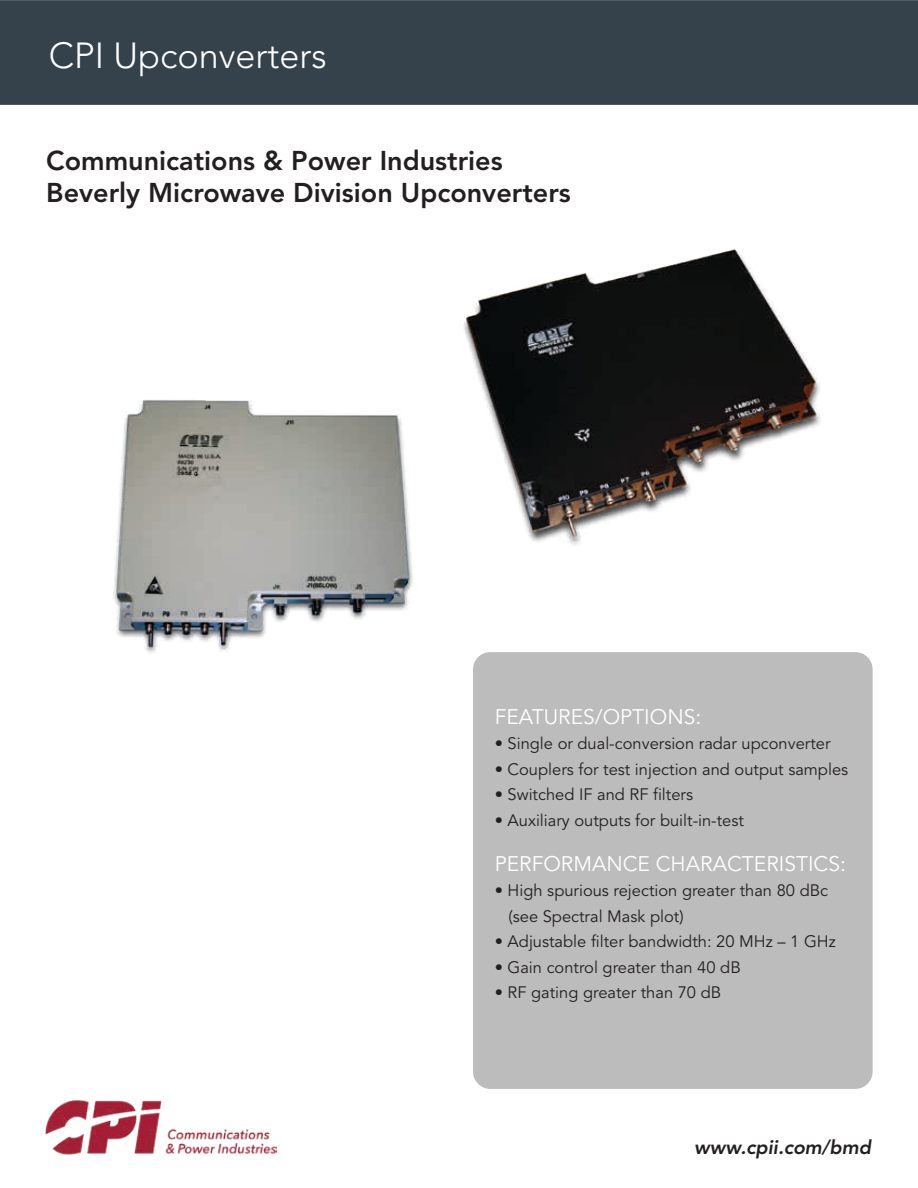
<style>
.page{position:relative;width:918px;height:1188px;background:#fff}
.page>*{position:absolute;margin:0;border:0;box-sizing:border-box;transform-origin:0 0}
.t1{font:300 36px "Avenir LT Pro";color:#fff}
.t2{font:800 27px/32.4px "Avenir LT Pro";color:#231f20}
.t3{font:21px "Avenir LT Pro";color:#fff}
.t4{font:italic 800 19.5px "Avenir LT Pro";color:#231f20}
.t5{font:16.5px/25.5px "Avenir LT Pro";color:#231f20}
</style>
<div class="page">
<div style="left:0;top:0;width:918px;height:103px;background:#313e48"></div>
<div style="left:473px;top:652px;width:400px;height:437px;background:#bdbcbc;border-radius:17px"></div>
<img style="left:45px;top:1100px;width:231px;height:55px">
<img style="left:463px;top:249px;width:357px;height:296px">
<img style="left:113px;top:400px;width:300px;height:253px">
<h1 class="t1" style="left:49px;top:35px;width:280px">CPI Upconverters</h1>
<h2 class="t2" style="left:46px;top:144px;width:526px">Communications &amp; Power Industries<br>Beverly Microwave Division Upconverters</h2>
<p class="t3" style="left:495px;top:704px;width:208px">FEATURES/OPTIONS:</p>
<p class="t5" style="left:495px;top:731px;width:337px">• Single or dual-conversion radar upconverter</p>
<p class="t5" style="left:495px;top:757px;width:355px">• Couplers for test injection and output samples</p>
<p class="t5" style="left:495px;top:782px;width:200px">• Switched IF and RF filters</p>
<p class="t5" style="left:495px;top:808px;width:251px">• Auxiliary outputs for built-in-test</p>
<p class="t3" style="left:495px;top:851px;width:353px">PERFORMANCE CHARACTERISTICS:</p>
<p class="t5" style="left:509px;top:878px;width:321px;text-indent:-14px">• High spurious rejection greater than 80 dBc (see Spectral Mask plot)</p>
<p class="t5" style="left:495px;top:929px;width:343px">• Adjustable filter bandwidth: 20 MHz – 1 GHz</p>
<p class="t5" style="left:495px;top:955px;width:247px">• Gain control greater than 40 dB</p>
<p class="t5" style="left:495px;top:980px;width:228px">• RF gating greater than 70 dB</p>
<p class="t4" style="left:694px;top:1135px;width:178px">www.cpii.com/bmd</p>
</div>
